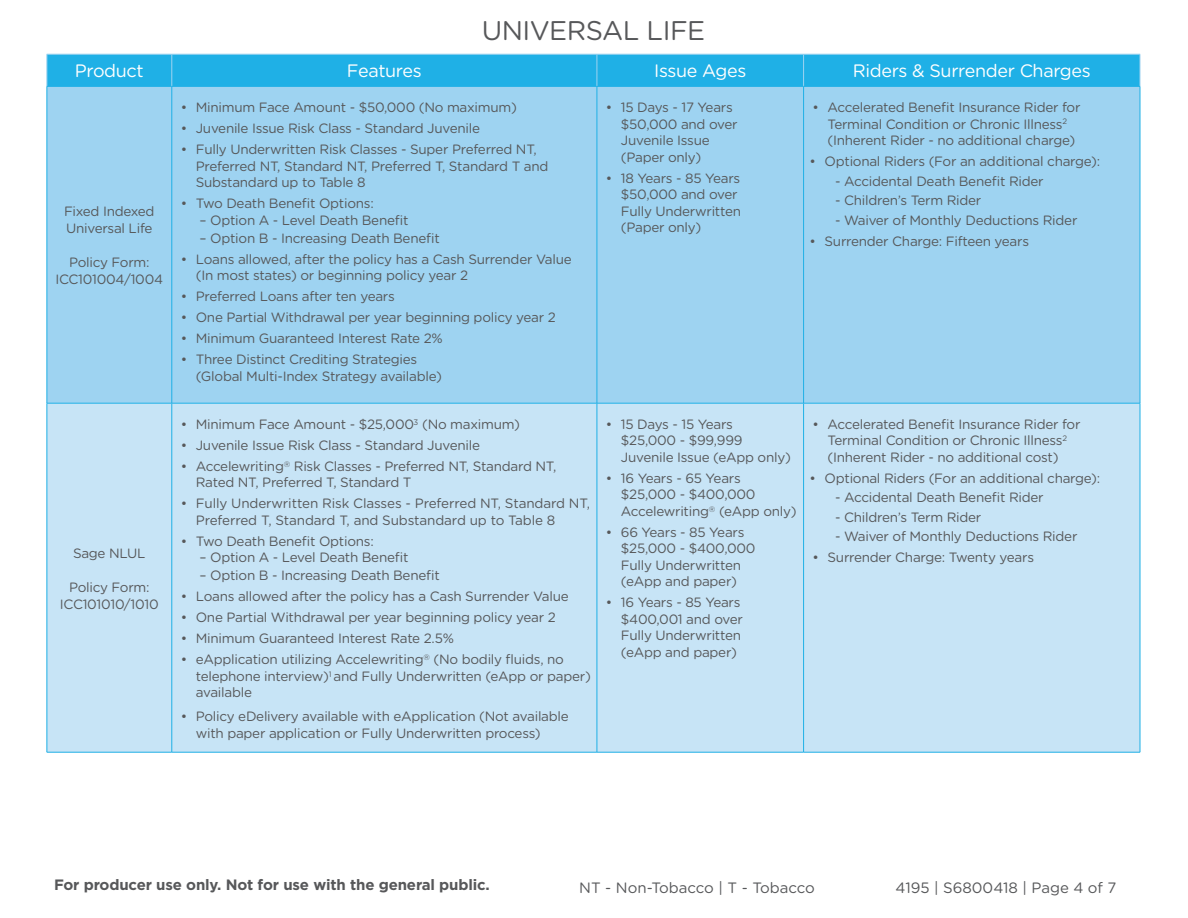
<style>
.page{position:relative;width:1188px;height:918px;background:#fff}
.page>*{position:absolute;margin:0;border:0;box-sizing:border-box;transform-origin:0 0}
.t1{font:27px "Gotham Rounded";letter-spacing:-.02em;color:#57585a}
.t2{font:18px "Gotham Rounded";letter-spacing:-.02em;color:#fff}
.Bulleted_List__11_pt{font:700 15px "Gotham";letter-spacing:-.01em;color:#57585a}
.t3{font:15px "Gotham Rounded";color:#57585a}
.t4{font:13.5px/16.5px "Gotham Rounded";letter-spacing:-.02em;color:#57585a}
</style>
<div class="page">
<div style="left:48px;top:55px;width:1092px;height:31px;background:#1fb0e6"></div>
<div style="left:48px;top:87px;width:1092px;height:316px;background:#9ed3f1"></div>
<div style="left:48px;top:404px;width:1092px;height:348px;background:#c7e4f6"></div>
<hr style="left:47px;top:54px;width:125px;height:1px;background:#9ed3f1">
<hr style="left:47px;top:54px;width:1px;height:32px;background:#9ed3f1">
<hr style="left:172px;top:54px;width:425px;height:1px;background:#9ed3f1">
<hr style="left:172px;top:54px;width:1px;height:32px;background:#9ed3f1">
<hr style="left:597px;top:54px;width:207px;height:1px;background:#9ed3f1">
<hr style="left:597px;top:54px;width:1px;height:32px;background:#9ed3f1">
<hr style="left:804px;top:54px;width:336px;height:1px;background:#9ed3f1">
<hr style="left:803px;top:54px;width:1px;height:32px;background:#9ed3f1">
<hr style="left:1140px;top:54px;width:1px;height:32px;background:#9ed3f1">
<hr style="left:47px;top:86px;width:125px;height:1px;background:#1fb0e6">
<hr style="left:47px;top:87px;width:1px;height:316px;background:#1fb0e6">
<hr style="left:172px;top:86px;width:425px;height:1px;background:#1fb0e6">
<hr style="left:172px;top:87px;width:1px;height:316px;background:#1fb0e6">
<hr style="left:597px;top:86px;width:207px;height:1px;background:#1fb0e6">
<hr style="left:597px;top:87px;width:1px;height:316px;background:#1fb0e6">
<hr style="left:804px;top:86px;width:336px;height:1px;background:#1fb0e6">
<hr style="left:803px;top:87px;width:1px;height:316px;background:#1fb0e6">
<hr style="left:1140px;top:87px;width:1px;height:316px;background:#1fb0e6">
<hr style="left:47px;top:403px;width:125px;height:1px;background:#1fb0e6">
<hr style="left:47px;top:403px;width:1px;height:349px;background:#1fb0e6">
<hr style="left:172px;top:403px;width:425px;height:1px;background:#1fb0e6">
<hr style="left:172px;top:403px;width:1px;height:349px;background:#1fb0e6">
<hr style="left:597px;top:403px;width:207px;height:1px;background:#1fb0e6">
<hr style="left:597px;top:403px;width:1px;height:349px;background:#1fb0e6">
<hr style="left:804px;top:403px;width:336px;height:1px;background:#1fb0e6">
<hr style="left:803px;top:403px;width:1px;height:349px;background:#1fb0e6">
<hr style="left:1140px;top:403px;width:1px;height:349px;background:#1fb0e6">
<hr style="left:47px;top:752px;width:125px;height:1px;background:#1fb0e6">
<hr style="left:172px;top:752px;width:425px;height:1px;background:#1fb0e6">
<hr style="left:597px;top:752px;width:207px;height:1px;background:#1fb0e6">
<hr style="left:804px;top:752px;width:336px;height:1px;background:#1fb0e6">
<p class="t1" style="left:482px;top:12px;width:225px">UNIVERSAL LIFE</p>
<p class="t2" style="left:75px;top:59px;width:70px">Product</p>
<p class="t2" style="left:347px;top:59px;width:76px">Features</p>
<p class="t2" style="left:654px;top:59px;width:94px">Issue Ages</p>
<p class="t2" style="left:853px;top:59px;width:240px">Riders &amp; Surrender Charges</p>
<p class="t4" style="left:64px;top:203px;width:92px">Fixed Indexed</p>
<p class="t4" style="left:66px;top:219px;width:88px">Universal Life</p>
<p class="t4" style="left:56px;top:254px;width:109px;text-align:center">Policy Form:<br>ICC101004/1004</p>
<p class="t4" style="left:73px;top:544px;width:74px">Sage NLUL</p>
<p class="t4" style="left:60px;top:578px;width:100px;text-align:center">Policy Form:<br>ICC101010/1010</p>
<p class="t4" style="left:181px;top:99px;width:338px">• Minimum Face Amount - $50,000 (No maximum)</p>
<p class="t4" style="left:181px;top:120px;width:301px">• Juvenile Issue Risk Class - Standard Juvenile</p>
<p class="t4" style="left:196px;top:141px;width:354px;text-indent:-15px">• Fully Underwritten Risk Classes - Super Preferred NT,<br>Preferred NT, Standard NT, Preferred T, Standard T and<br>Substandard up to Table 8</p>
<p class="t4" style="left:181px;top:195px;width:195px">• Two Death Benefit Options:</p>
<p class="t4" style="left:200px;top:211px;width:210px">– Option A - Level Death Benefit</p>
<p class="t4" style="left:200px;top:229px;width:242px">– Option B - Increasing Death Benefit</p>
<p class="t4" style="left:196px;top:250px;width:378px;text-indent:-15px">• Loans allowed, after the policy has a Cash Surrender Value (In most states) or beginning policy year 2</p>
<p class="t4" style="left:181px;top:288px;width:216px">• Preferred Loans after ten years</p>
<p class="t4" style="left:181px;top:309px;width:377px">• One Partial Withdrawal per year beginning policy year 2</p>
<p class="t4" style="left:181px;top:330px;width:264px">• Minimum Guaranteed Interest Rate 2%</p>
<p class="t4" style="left:196px;top:351px;width:248px;text-indent:-15px">• Three Distinct Crediting Strategies (Global Multi-Index Strategy available)</p>
<p class="t4" style="left:181px;top:415px;width:341px">• Minimum Face Amount - $25,000<sup>3</sup> (No maximum)</p>
<p class="t4" style="left:181px;top:436px;width:301px">• Juvenile Issue Risk Class - Standard Juvenile</p>
<p class="t4" style="left:196px;top:457px;width:362px;text-indent:-15px">• Accelewriting<sup>®</sup> Risk Classes - Preferred NT, Standard NT,<br>Rated NT, Preferred T, Standard T</p>
<p class="t4" style="left:196px;top:495px;width:396px;text-indent:-15px">• Fully Underwritten Risk Classes - Preferred NT, Standard NT,<br>Preferred T, Standard T, and Substandard up to Table 8</p>
<p class="t4" style="left:181px;top:532px;width:195px">• Two Death Benefit Options:</p>
<p class="t4" style="left:200px;top:549px;width:210px">– Option A - Level Death Benefit</p>
<p class="t4" style="left:200px;top:567px;width:242px">– Option B - Increasing Death Benefit</p>
<p class="t4" style="left:181px;top:588px;width:390px">• Loans allowed after the policy has a Cash Surrender Value</p>
<p class="t4" style="left:181px;top:609px;width:377px">• One Partial Withdrawal per year beginning policy year 2</p>
<p class="t4" style="left:181px;top:630px;width:275px">• Minimum Guaranteed Interest Rate 2.5%</p>
<p class="t4" style="left:196px;top:651px;width:397px;text-indent:-15px">• eApplication utilizing Accelewriting<sup>®</sup> (No bodily fluids, no telephone interview)<sup>1</sup> and Fully Underwritten (eApp or paper) available</p>
<p class="t4" style="left:196px;top:708px;width:375px;text-indent:-15px">• Policy eDelivery available with eApplication (Not available with paper application or Fully Underwritten process)</p>
<p class="t4" style="left:621px;top:99px;width:118px;text-indent:-15px">• 15 Days - 17 Years $50,000 and over<br>Juvenile Issue (Paper only)</p>
<p class="t4" style="left:621px;top:169px;width:122px;text-indent:-15px">• 18 Years - 85 Years $50,000 and over<br>Fully Underwritten (Paper only)</p>
<p class="t4" style="left:828px;top:99px;width:254px;text-indent:-15px">• Accelerated Benefit Insurance Rider for<br>Terminal Condition or Chronic Illness<sup>2 </sup>(Inherent Rider - no additional charge)</p>
<p class="t4" style="left:810px;top:153px;width:292px">• Optional Riders (For an additional charge):</p>
<p class="t4" style="left:835px;top:172px;width:210px">- Accidental Death Benefit Rider</p>
<p class="t4" style="left:835px;top:192px;width:148px">- Children’s Term Rider</p>
<p class="t4" style="left:835px;top:211px;width:244px">- Waiver of Monthly Deductions Rider</p>
<p class="t4" style="left:810px;top:232px;width:221px">• Surrender Charge: Fifteen years</p>
<p class="t4" style="left:621px;top:415px;width:171px;text-indent:-15px">• 15 Days - 15 Years $25,000 - $99,999<br>Juvenile Issue (eApp only)</p>
<p class="t4" style="left:621px;top:469px;width:177px;text-indent:-15px">• 16 Years - 65 Years $25,000 - $400,000<br>Accelewriting<sup>®</sup> (eApp only)</p>
<p class="t4" style="left:621px;top:523px;width:136px;text-indent:-15px">• 66 Years - 85 Years $25,000 - $400,000<br>Fully Underwritten (eApp and paper)</p>
<p class="t4" style="left:621px;top:594px;width:123px;text-indent:-15px">• 16 Years - 85 Years $400,001 and over<br>Fully Underwritten (eApp and paper)</p>
<p class="t4" style="left:813px;top:415px;width:269px;text-align:center">• Accelerated Benefit Insurance Rider for<br>Terminal Condition or Chronic Illness<sup>2 </sup>(Inherent Rider - no additional cost)</p>
<p class="t4" style="left:810px;top:469px;width:292px">• Optional Riders (For an additional charge):</p>
<p class="t4" style="left:835px;top:489px;width:210px">- Accidental Death Benefit Rider</p>
<p class="t4" style="left:835px;top:508px;width:148px">- Children’s Term Rider</p>
<p class="t4" style="left:835px;top:528px;width:244px">- Waiver of Monthly Deductions Rider</p>
<p class="t4" style="left:813px;top:549px;width:223px">• Surrender Charge: Twenty years</p>
<p class="Bulleted_List__11_pt" style="left:54px;top:875px;width:437px">For producer use only. Not for use with the general public.</p>
<p class="t3" style="left:579px;top:877px;width:237px">NT - Non-Tobacco | T - Tobacco</p>
<p class="t3" style="left:896px;top:877px;width:222px">4195 | S6800418 | Page 4 of 7</p>
</div>
